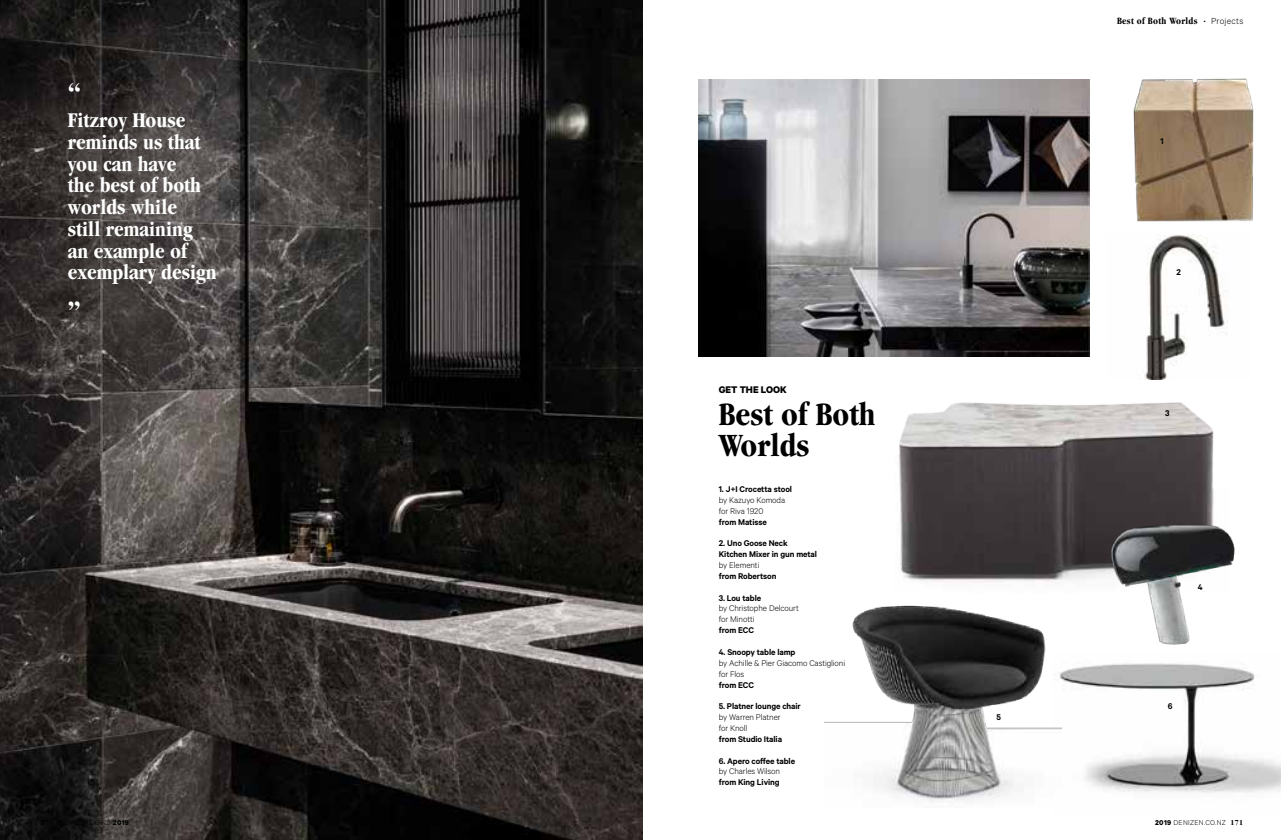
<style>
.page{position:relative;width:1281px;height:840px;background:#fff}
.page>*{position:absolute;margin:0;border:0;box-sizing:border-box;transform-origin:0 0}
.t1{font:700 condensed 33.6px/31.7px "Garamond";color:#000}
.t2{font:700 condensed 33.6px "Garamond";color:#fff}
.t3{font:700 condensed 21.7px/21.7px "Garamond";color:#fff}
.t4{font:700 10.85px "Calibre";color:#000}
.t5{font:700 condensed 9.8px "Garamond";letter-spacing:.03em;color:#000}
.t6{font:600 9.45px/10.8px "Calibre";letter-spacing:-.01em;color:#000}
.t7{font:300 9.45px/10.8px "Calibre";letter-spacing:-.01em;color:#000}
.t8{font:300 7.88px "Calibre";letter-spacing:.04em;color:#000}
.s1{font-family:"Calibre";font-weight:300;font-stretch:normal}
.s2{font-weight:700}
.s3{font-family:"Garamond";font-weight:700;font-stretch:condensed}
</style>
<div class="page">
<img style="left:1144px;top:235px;width:84px;height:145px">
<img style="left:0;top:0;width:642px;height:840px">
<img style="left:698px;top:80px;width:391px;height:277px">
<img style="left:1062px;top:663px;width:219px;height:130px">
<img style="left:899px;top:402px;width:315px;height:181px">
<img style="left:1090px;top:504px;width:145px;height:141px">
<img style="left:1133px;top:78px;width:121px;height:144px">
<img style="left:824px;top:605px;width:238px;height:198px">
<h1 class="t2" style="left:68px;top:76px;width:15px">“</h1>
<h2 class="t3" style="left:68px;top:109px;width:151px">Fitzroy House reminds us that you can have<br>the best of both worlds while<br>still remaining an example of exemplary design</h2>
<h1 class="t2" style="left:68px;top:293px;width:15px">”</h1>
<p class="t4" style="left:719px;top:383px;width:70px">GET THE LOOK</p>
<h1 class="t1" style="left:719px;top:398px;width:158px">Best of Both<br>Worlds</h1>
<p class="t6" style="left:719px;top:483px;width:75px">1. J+I Crocetta stool</p>
<p class="t7" style="left:719px;top:494px;width:68px">by Kazuyo Komoda for Riva 1920</p>
<p class="t6" style="left:719px;top:516px;width:50px">from Matisse</p>
<p class="t6" style="left:719px;top:538px;width:100px">2. Uno Goose Neck<br>Kitchen Mixer in gun metal</p>
<p class="t7" style="left:719px;top:559px;width:42px">by Elementi</p>
<p class="t6" style="left:719px;top:570px;width:59px">from Robertson</p>
<p class="t6" style="left:719px;top:592px;width:44px">3. Lou table</p>
<p class="t7" style="left:719px;top:603px;width:82px">by Christophe Delcourt for Minotti</p>
<p class="t6" style="left:719px;top:625px;width:37px">from ECC</p>
<p class="t6" style="left:719px;top:646px;width:78px">4. Snoopy table lamp</p>
<p class="t7" style="left:719px;top:657px;width:128px">by Achille &amp; Pier Giacomo Castiglioni for Flos</p>
<p class="t6" style="left:719px;top:679px;width:37px">from ECC</p>
<p class="t6" style="left:719px;top:701px;width:84px">5. Platner lounge chair</p>
<p class="t7" style="left:719px;top:711px;width:63px">by Warren Platner for Knoll</p>
<p class="t6" style="left:719px;top:733px;width:65px">from Studio Italia</p>
<p class="t6" style="left:719px;top:755px;width:78px">6. Apero coffee table</p>
<p class="t7" style="left:719px;top:766px;width:63px">by Charles Wilson</p>
<p class="t6" style="left:719px;top:777px;width:62px">from King Living</p>
<p class="t6" style="left:996px;top:711px;width:6px">5</p>
<p class="t5" style="left:1117px;top:16px;width:128px">Best of Both Worlds . <span class="s1">Projects</span></p>
<p class="t6" style="left:1161px;top:136px;width:5px">1</p>
<p class="t6" style="left:1176px;top:266px;width:6px">2</p>
<p class="t6" style="left:1165px;top:407px;width:6px">3</p>
<p class="t6" style="left:1198px;top:581px;width:6px">4</p>
<p class="t6" style="left:1168px;top:701px;width:6px">6</p>
<p class="t8" style="left:1155px;top:818px;width:89px"><span class="s2">2019</span> DENIZEN.CO.NZ <span class="s3">171</span></p>
</div>
